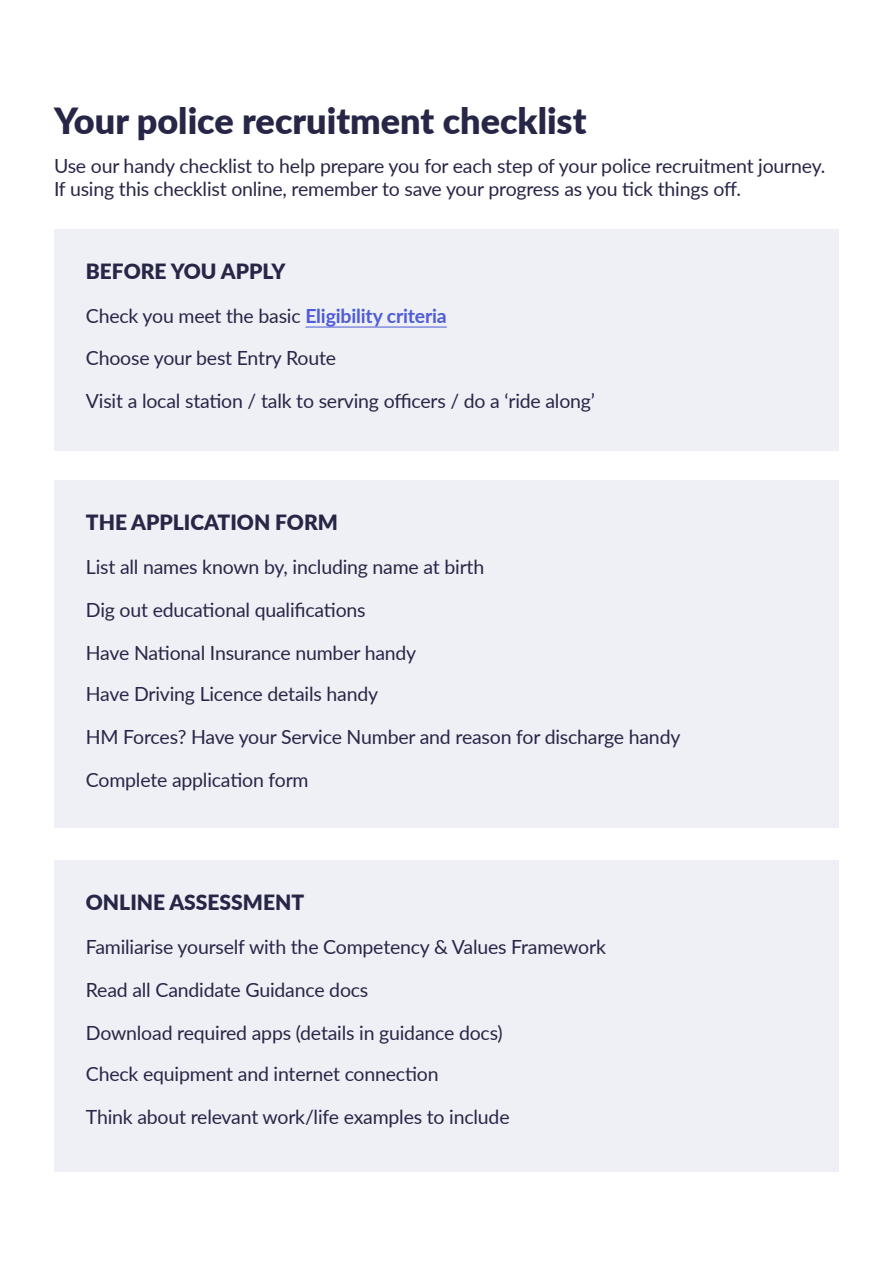
<style>
.page{position:relative;width:893px;height:1263px;background:#fff}
.page>*{position:absolute;margin:0;border:0;box-sizing:border-box;transform-origin:0 0}
.t1{font:900 36px "Lato";color:#282647}
.t2{font:900 21px "Lato";color:#282647}
.t3{font:19.5px/42.5px "Lato";letter-spacing:-.01em;color:#282647}
.s1{font-weight:700;color:#4f5cd6}
</style>
<div class="page">
<div style="left:54px;top:229px;width:785px;height:221px;background:#eef0f5"></div>
<hr style="left:305px;top:327px;width:142px;height:1px;background:#4f5cd6">
<div style="left:54px;top:480px;width:785px;height:348px;background:#eef0f5"></div>
<div style="left:54px;top:860px;width:785px;height:312px;background:#eef0f5"></div>
<h1 class="t1" style="left:54px;top:94px;width:534px">Your police recruitment checklist</h1>
<p class="t3" style="left:54px;top:153px;width:773px;line-height:23.4px">Use our handy checklist to help prepare you for each step of your police recruitment journey.<br>If using this checklist online, remember to save your progress as you tick things off.</p>
<p class="t2" style="left:86px;top:255px;width:201px">BEFORE YOU APPLY</p>
<p class="t3" style="left:86px;top:293px;width:511px">Check you meet the basic <span class="s1">Eligibility criteria<br></span>Choose your best Entry Route<br>Visit a local station / talk to serving officers / do a ‘ride along’</p>
<p class="t2" style="left:86px;top:507px;width:254px">THE APPLICATION FORM</p>
<p class="t3" style="left:86px;top:545px;width:596px">List all names known by, including name at birth<br>Dig out educational qualifications<br>Have National Insurance number handy<br>Have Driving Licence details handy<br>HM Forces? Have your Service Number and reason for discharge handy</p>
<p class="t3" style="left:86px;top:758px;width:224px">Complete application form</p>
<p class="t2" style="left:86px;top:887px;width:220px">ONLINE ASSESSMENT</p>
<p class="t3" style="left:86px;top:925px;width:522px">Familiarise yourself with the Competency &amp; Values Framework Read all Candidate Guidance docs<br>Download required apps (details in guidance docs)<br>Check equipment and internet connection<br>Think about relevant work/life examples to include</p>
</div>
